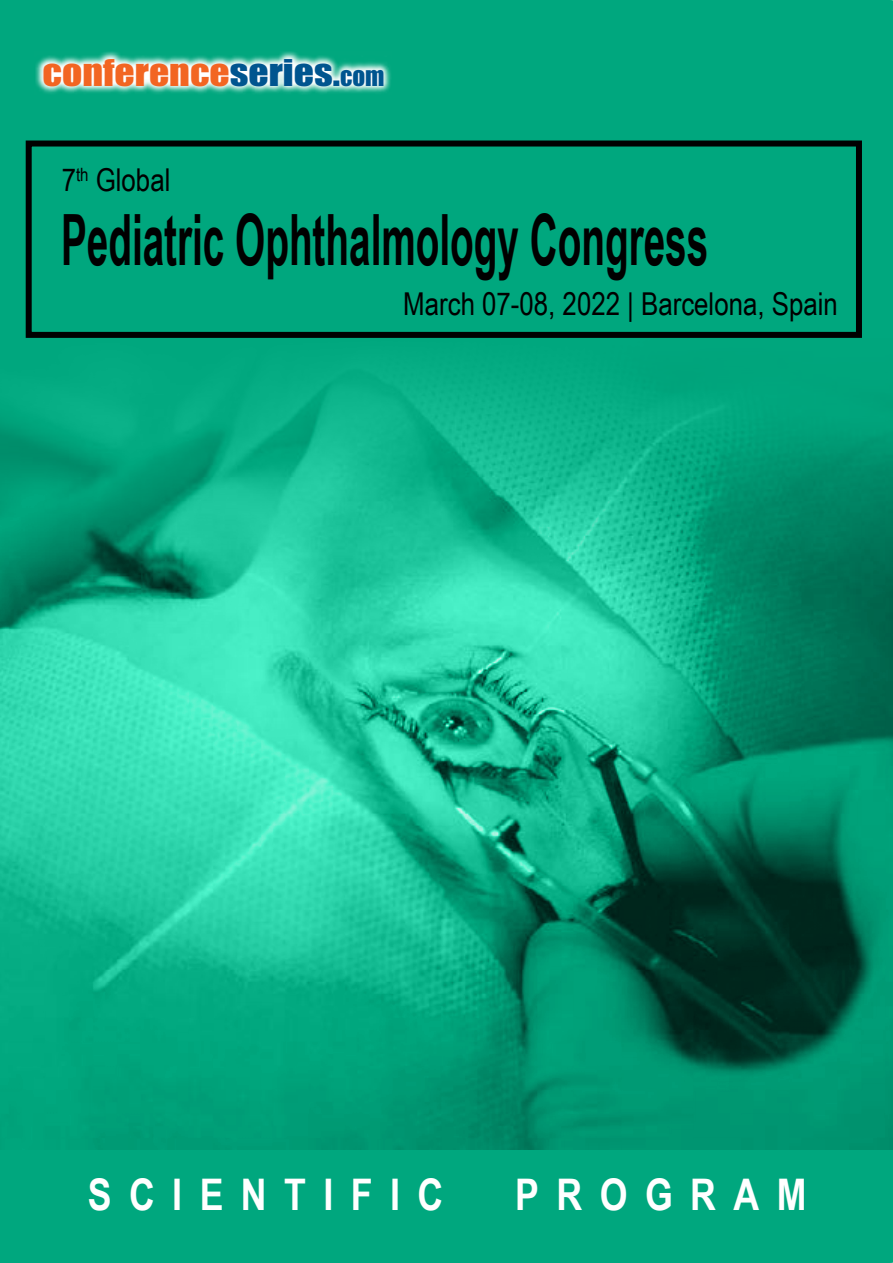
<style>
.page{position:relative;width:893px;height:1263px;background:#00a77e}
.page>*{position:absolute;margin:0;border:0;box-sizing:border-box;transform-origin:0 0}
.t1{font:700 70.8px "Arial Narrow";color:#000;scale:.67 1}
.t2{font:700 43.5px "Arial Narrow";letter-spacing:.4em;color:#fff}
.t3{font:34.05px "Impact";color:#f26522;scale:1.16 1}
.t4{font:31.5px "Arial Narrow";color:#000}
.s1{color:#00558f}
.s2{font-size:24.45px;color:#00558f}
</style>
<div class="page">
<div style="left:0;top:1132px;width:893px;height:97px;background:#00a77e"></div>
<svg style="left:34px;top:51px;width:357px;height:44px"></svg>
<div style="left:26px;top:141px;width:836px;height:197px;border:6px solid #000"></div>
<img style="left:0;top:322px;width:893px;height:827px">
<p class="t3" style="left:43px;top:46px;width:296px">CONFERENCE<span class="s1">SERIES.</span><span class="s2">COM</span></p>
<p class="t4" style="left:62px;top:157px;width:110px">7<sup>th</sup> Global</p>
<h1 class="t1" style="left:61px;top:186px;width:967px">Pediatric Ophthalmology Congress</h1>
<p class="t4" style="left:403px;top:281px;width:436px">March 07-08, 2022 | Barcelona, Spain</p>
<h2 class="t2" style="left:88px;top:1162px;width:357px">SCIENTIFIC</h2>
<h2 class="t2" style="left:515px;top:1162px;width:293px">PROGRAM</h2>
</div>
